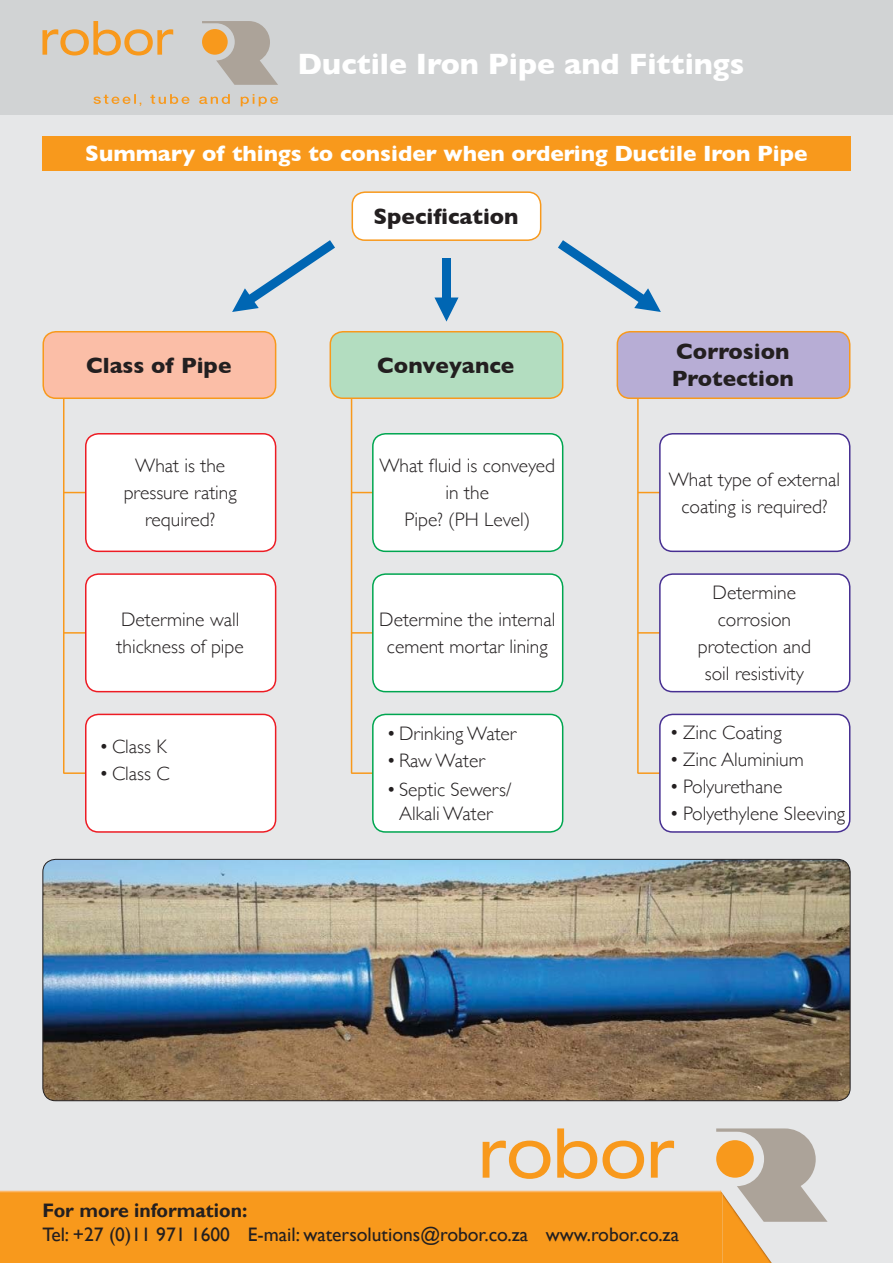
<style>
.page{position:relative;width:893px;height:1263px;background:#e6e7e8}
.page>*{position:absolute;margin:0;border:0;box-sizing:border-box;transform-origin:0 0}
.t1{font:700 30px "Gill Sans";color:#fff}
.t2{font:700 22.5px/27px "Gill Sans";color:#231f20}
.t3{font:700 22.5px "Gill Sans";color:#fff}
.t4{font:300 19.5px/27px "Gill Sans";color:#231f20;text-align:center}
.t5{font:19.5px/24px "Gill Sans";color:#231f20}
.s1{font-weight:700}
.s2{color:#f8991c}
</style>
<div class="page">
<svg style="left:483px;top:1141px;width:67px;height:38px"></svg>
<svg style="left:557px;top:1128px;width:87px;height:51px"></svg>
<svg style="left:651px;top:1141px;width:23px;height:37px"></svg>
<img style="left:722px;top:1222px;width:50px;height:41px">
<div style="left:0;top:1191px;width:722px;height:72px;background:#f8991c"></div>
<svg style="left:716px;top:1128px;width:111px;height:94px"></svg>
<div style="left:0;top:0;width:893px;height:115px;background:#d1d3d4"></div>
<svg style="left:94px;top:94px;width:184px;height:12px"></svg>
<svg style="left:202px;top:21px;width:76px;height:64px"></svg>
<svg style="left:42px;top:21px;width:131px;height:35px"></svg>
<div style="left:42px;top:136px;width:808px;height:34px;background:#f8991c"></div>
<div style="left:352px;top:192px;width:189px;height:48px;background:#fff;border-radius:13px"></div>
<div style="left:351px;top:191px;width:190px;height:50px;border:2px solid #f8991c;border-radius:13px"></div>
<div style="left:330px;top:332px;width:233px;height:66px;background:#b3ddc0;border-radius:13px"></div>
<div style="left:329px;top:331px;width:234px;height:68px;border:2px solid #f8991c;border-radius:13px"></div>
<div style="left:617px;top:332px;width:233px;height:66px;background:#b7add5;border-radius:13px"></div>
<div style="left:616px;top:331px;width:234px;height:68px;border:2px solid #f8991c;border-radius:13px"></div>
<div style="left:43px;top:332px;width:233px;height:66px;background:#fbbea7;border-radius:13px"></div>
<div style="left:42px;top:331px;width:234px;height:68px;border:2px solid #f8991c;border-radius:13px"></div>
<svg style="left:434px;top:258px;width:24px;height:64px"></svg>
<svg style="left:232px;top:240px;width:103px;height:72px"></svg>
<svg style="left:558px;top:240px;width:103px;height:72px"></svg>
<hr style="left:63px;top:398px;width:1px;height:375px;background:#f8991c">
<svg style="left:64px;top:492px;width:21px;height:1px"></svg>
<hr style="left:64px;top:632px;width:22px;height:2px;background:#f8991c">
<hr style="left:63px;top:772px;width:23px;height:2px;background:#f8991c">
<hr style="left:351px;top:398px;width:1px;height:375px;background:#f8991c">
<svg style="left:352px;top:492px;width:20px;height:1px"></svg>
<hr style="left:351px;top:632px;width:22px;height:2px;background:#f8991c">
<hr style="left:351px;top:772px;width:22px;height:2px;background:#f8991c">
<hr style="left:637px;top:398px;width:2px;height:375px;background:#f8991c">
<svg style="left:639px;top:492px;width:20px;height:1px"></svg>
<hr style="left:638px;top:632px;width:22px;height:2px;background:#f8991c">
<hr style="left:637px;top:772px;width:23px;height:2px;background:#f8991c">
<div style="left:86px;top:434px;width:190px;height:117px;background:#fff;border-radius:13px"></div>
<div style="left:85px;top:433px;width:191px;height:119px;border:2px solid #ed1c24;border-radius:13px"></div>
<div style="left:86px;top:574px;width:190px;height:118px;background:#fff;border-radius:13px"></div>
<div style="left:85px;top:573px;width:191px;height:119px;border:2px solid #ed1c24;border-radius:13px"></div>
<div style="left:86px;top:714px;width:190px;height:118px;background:#fff;border-radius:13px"></div>
<div style="left:85px;top:714px;width:191px;height:119px;border:2px solid #ed1c24;border-radius:13px"></div>
<div style="left:660px;top:434px;width:190px;height:117px;background:#fff;border-radius:13px"></div>
<div style="left:659px;top:433px;width:191px;height:119px;border:2px solid #472f92;border-radius:13px"></div>
<div style="left:660px;top:574px;width:190px;height:118px;background:#fff;border-radius:13px"></div>
<div style="left:659px;top:573px;width:191px;height:119px;border:2px solid #472f92;border-radius:13px"></div>
<div style="left:660px;top:714px;width:190px;height:118px;background:#fff;border-radius:13px"></div>
<div style="left:659px;top:714px;width:191px;height:119px;border:2px solid #472f92;border-radius:13px"></div>
<div style="left:373px;top:434px;width:190px;height:117px;background:#fff;border-radius:13px"></div>
<div style="left:372px;top:433px;width:191px;height:119px;border:2px solid #00a650;border-radius:13px"></div>
<div style="left:373px;top:574px;width:190px;height:118px;background:#fff;border-radius:13px"></div>
<div style="left:372px;top:573px;width:191px;height:119px;border:2px solid #00a650;border-radius:13px"></div>
<div style="left:373px;top:714px;width:190px;height:118px;background:#fff;border-radius:13px"></div>
<div style="left:372px;top:714px;width:191px;height:119px;border:2px solid #00a650;border-radius:13px"></div>
<img style="left:43px;top:859px;width:807px;height:242px;border-radius:13px">
<div style="left:42px;top:859px;width:808px;height:242px;border:1px solid #231f20;border-radius:13px"></div>
<h1 class="t1" style="left:298px;top:46px;width:448px">Ductile Iron Pipe and Fittings</h1>
<p class="t3" style="left:85px;top:140px;width:724px">Summary of things to consider when ordering Ductile Iron Pipe</p>
<p class="t2" style="left:86px;top:351px;width:147px">Class of Pipe</p>
<p class="t4" style="left:124px;top:452px;width:115px">What is the pressure rating required?</p>
<p class="t4" style="left:117px;top:606px;width:129px;text-align:left">Determine wall thickness of pipe</p>
<p class="t4" style="left:99px;top:733px;width:69px">• Class K</p>
<p class="t4" style="left:99px;top:760px;width:72px">• Class C</p>
<p class="t2" style="left:373px;top:203px;width:147px">Specification</p>
<p class="t2" style="left:377px;top:351px;width:139px">Conveyance</p>
<p class="t4" style="left:379px;top:452px;width:177px">What fluid is conveyed in the<br>Pipe? (PH Level)</p>
<p class="t4" style="left:379px;top:606px;width:178px">Determine the internal cement mortar lining</p>
<p class="t4" style="left:386px;top:720px;width:132px">• Drinking Water</p>
<p class="t4" style="left:386px;top:747px;width:100px">• Raw Water</p>
<p class="t4" style="left:386px;top:777px;width:127px;line-height:24px">• Septic Sewers/<br>Alkali Water</p>
<p class="t2" style="left:672px;top:338px;width:123px">Corrosion<br>Protection</p>
<p class="t4" style="left:669px;top:466px;width:173px">What type of external coating is required?</p>
<p class="t4" style="left:698px;top:579px;width:115px">Determine corrosion protection and soil resistivity</p>
<p class="t4" style="left:670px;top:720px;width:114px">• Zinc Coating</p>
<p class="t4" style="left:670px;top:747px;width:136px">• Zinc Aluminium</p>
<p class="t4" style="left:670px;top:774px;width:114px">• Polyurethane</p>
<p class="t4" style="left:670px;top:801px;width:177px">• Polyethylene Sleeving</p>
<p class="t5" style="left:42px;top:1198px;width:638px"><span class="s1">For more information:<br></span>Tel: +27 (0)11 971 1600 <span class="s2">•</span> E-mail: watersolutions@robor.co.za <span class="s2">•</span> www.robor.co.za</p>
</div>
